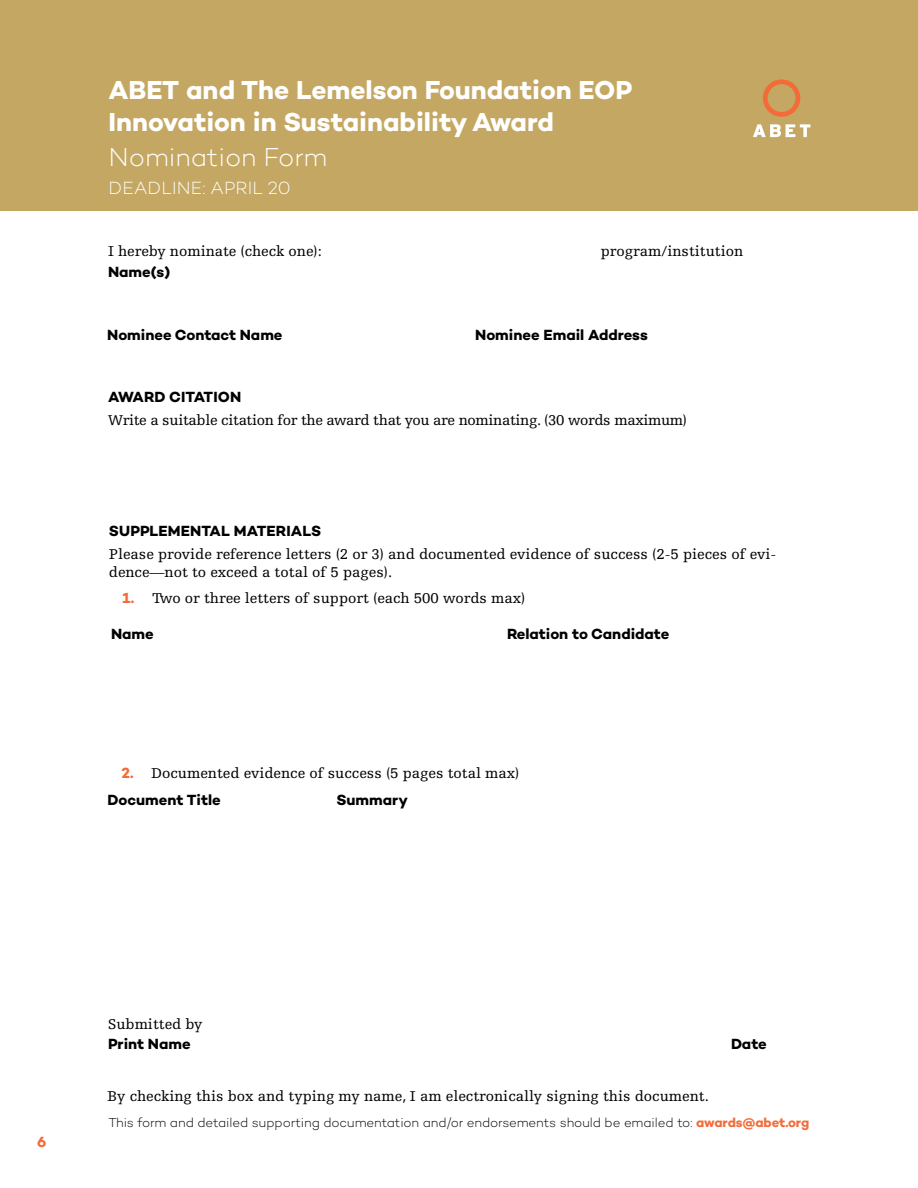
<style>
.page{position:relative;width:918px;height:1188px;background:#fff}
.page>*{position:absolute;margin:0;border:0;box-sizing:border-box;transform-origin:0 0}
.t1{font:700 26.4px/31.7px "Campton";color:#fff}
.t2{font:300 26.4px "Campton";color:#fff}
.t3{font:300 18px "Campton";letter-spacing:.01em;color:#fff}
.t4{font:15px/18px "Egyptienne FLT Std";color:#000}
.t5{font:700 15px "Campton";color:#000}
.t6{font:15px "Egyptienne FLT Std";letter-spacing:-.02em;color:#000}
.t7{font:700 15px "Campton";color:#f36c38}
.t8{font:300 13.2px "Campton";letter-spacing:-.005em;color:#000}
.s1{font-family:"Campton";font-weight:700;color:#f36c38}
.s2{font-weight:700;color:#f36c38}
</style>
<div class="page">
<div style="left:0;top:0;width:918px;height:211px;background:#c4a762"></div>
<svg style="left:753px;top:124px;width:57px;height:13px"></svg>
<svg style="left:763px;top:79px;width:37px;height:38px"></svg>
<h1 class="t1" style="left:108px;top:74px;width:525px">ABET and The Lemelson Foundation EOP<br>Innovation in Sustainability Award</h1>
<h1 class="t2" style="left:108px;top:140px;width:220px">Nomination Form</h1>
<p class="t3" style="left:109px;top:177px;width:184px">DEADLINE: APRIL 20</p>
<p class="t4" style="left:108px;top:243px;width:215px">I hereby nominate (check one):</p>
<p class="t5" style="left:108px;top:262px;width:64px">Name(s)</p>
<p class="t4" style="left:601px;top:242px;width:144px">program/institution</p>
<p class="t5" style="left:107px;top:325px;width:177px">Nominee Contact Name</p>
<p class="t5" style="left:475px;top:325px;width:174px">Nominee Email Address</p>
<p class="t5" style="left:108px;top:387px;width:135px">AWARD CITATION</p>
<p class="t6" style="left:108px;top:412px;width:581px">Write a suitable citation for the award that you are nominating. (30 words maximum)</p>
<p class="t5" style="left:109px;top:521px;width:214px">SUPPLEMENTAL MATERIALS</p>
<p class="t4" style="left:109px;top:545px;width:669px">Please provide reference letters (2 or 3) and documented evidence of success (2-5 pieces of evi&shy;dence—not to exceed a total of 5 pages).</p>
<p class="t4" style="left:122px;top:589px;width:405px"><span class="s1">1.</span> Two or three letters of support (each 500 words max)</p>
<p class="t5" style="left:111px;top:624px;width:44px">Name</p>
<p class="t5" style="left:507px;top:624px;width:164px">Relation to Candidate</p>
<p class="t4" style="left:122px;top:764px;width:399px"><span class="s1">2.</span> Documented evidence of success (5 pages total max)</p>
<p class="t5" style="left:108px;top:790px;width:115px">Document Title</p>
<p class="t5" style="left:337px;top:790px;width:73px">Summary</p>
<p class="t7" style="left:37px;top:1132px;width:11px">6</p>
<p class="t4" style="left:108px;top:1015px;width:96px">Submitted by</p>
<p class="t5" style="left:108px;top:1034px;width:84px">Print Name</p>
<p class="t5" style="left:731px;top:1034px;width:37px">Date</p>
<p class="t4" style="left:107px;top:1087px;width:603px">By checking this box and typing my name, I am electronically signing this document.</p>
<p class="t8" style="left:108px;top:1114px;width:702px">This form and detailed supporting documentation and/or endorsements should be emailed to: <span class="s2">awards@abet.org</span></p>
</div>
